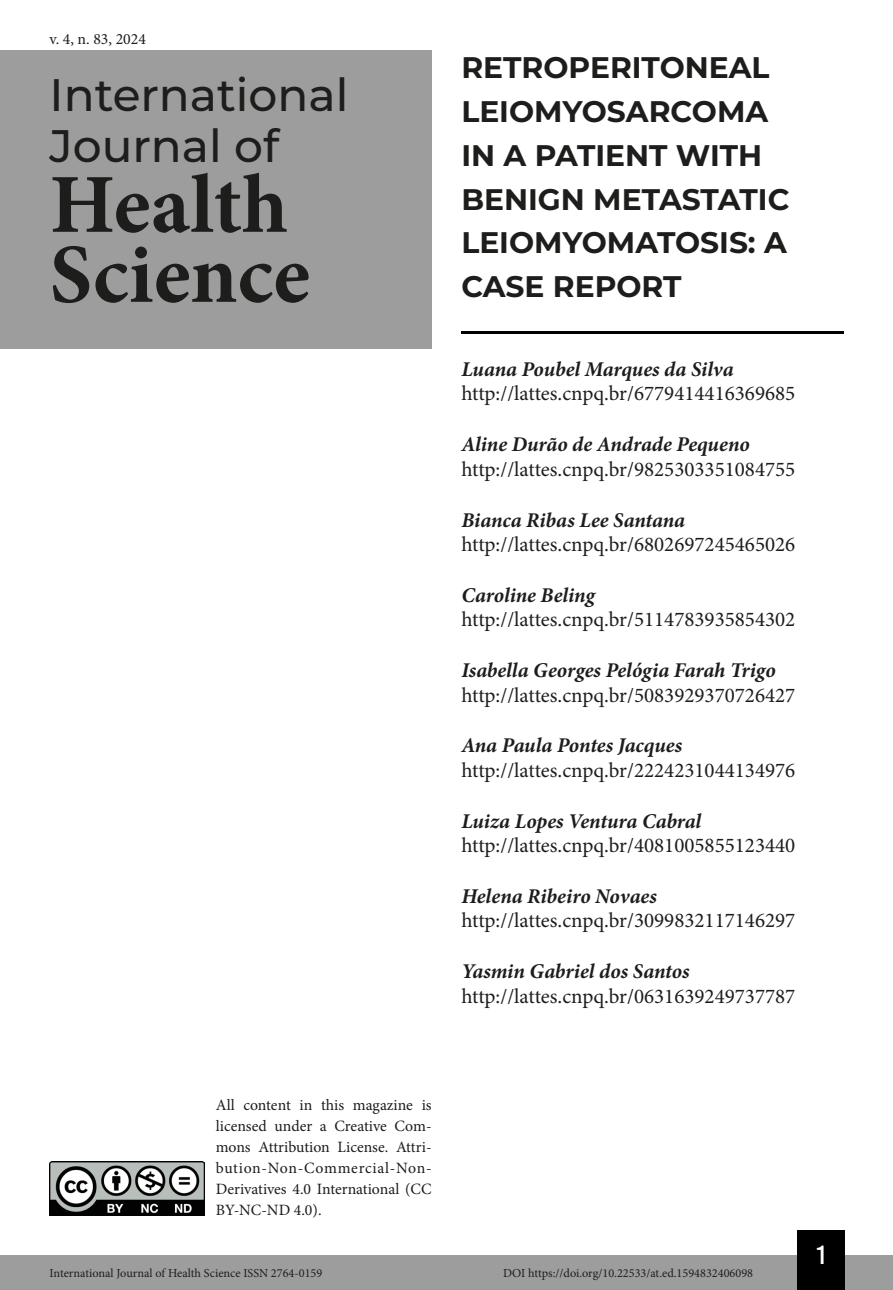
<style>
.page{position:relative;width:893px;height:1290px;background:#fff}
.page>*{position:absolute;margin:0;border:0;box-sizing:border-box;transform-origin:0 0}
.t1{font:700 84px/70px "Minion Pro";color:#1d1d1b}
.t2{font:500 45.5px/50.8px "Montserrat";color:#1d1d1b}
.Título_Artigo{font:700 29.75px/43.8px "Montserrat";color:#1d1d1b}
.t3{font:26.25px "Bebas Kai";color:#fff}
.Infos_autor{font:21px "Minion Pro";color:#1d1d1b}
.Autor{font:italic 700 21px "Minion Pro";letter-spacing:-.005em;color:#1d1d1b}
.t4{font:15.75px/21px "Minion Pro";color:#1d1d1b;text-align:justify}
.t5{font:12.25px "Minion Pro";color:#1d1d1b}
</style>
<div class="page">
<div style="left:0;top:1255px;width:893px;height:35px;background:#9d9d9d"></div>
<div style="left:797px;top:1230px;width:48px;height:60px;background:#000"></div>
<img style="left:50px;top:1161px;width:154px;height:54px">
<div style="left:0;top:50px;width:432px;height:298px;background:#9d9d9d"></div>
<hr style="left:461px;top:331px;width:382px;height:3px;background:#000">
<p class="t4" style="left:50px;top:28px;width:98px">v. 4, n. 83, 2024</p>
<h2 class="t2" style="left:50px;top:68px;width:300px">International<br>Journal of</h2>
<h1 class="t1" style="left:50px;top:169px;width:262px">Health<br>Science</h1>
<p class="Título_Artigo" style="left:461px;top:44px;width:330px">RETROPERITONEAL<br>LEIOMYOSARCOMA<br>IN A PATIENT WITH<br>BENIGN METASTATIC<br>LEIOMYOMATOSIS: A<br>CASE REPORT</p>
<p class="Autor" style="left:461px;top:354px;width:274px">Luana Poubel Marques da Silva</p>
<p class="Infos_autor" style="left:461px;top:380px;width:335px">http://lattes.cnpq.br/6779414416369685</p>
<p class="Autor" style="left:461px;top:429px;width:290px">Aline Durão de Andrade Pequeno</p>
<p class="Infos_autor" style="left:461px;top:455px;width:335px">http://lattes.cnpq.br/9825303351084755</p>
<p class="Autor" style="left:461px;top:505px;width:225px">Bianca Ribas Lee Santana</p>
<p class="Infos_autor" style="left:461px;top:530px;width:335px">http://lattes.cnpq.br/6802697245465026</p>
<p class="Autor" style="left:461px;top:580px;width:135px">Caroline Beling</p>
<p class="Infos_autor" style="left:461px;top:605px;width:335px">http://lattes.cnpq.br/5114783935854302</p>
<p class="Autor" style="left:461px;top:655px;width:316px">Isabella Georges Pelógia Farah Trigo</p>
<p class="Infos_autor" style="left:461px;top:681px;width:335px">http://lattes.cnpq.br/5083929370726427</p>
<p class="Autor" style="left:461px;top:730px;width:222px">Ana Paula Pontes Jacques</p>
<p class="Infos_autor" style="left:461px;top:756px;width:335px">http://lattes.cnpq.br/2224231044134976</p>
<p class="Autor" style="left:461px;top:806px;width:242px">Luiza Lopes Ventura Cabral</p>
<p class="Infos_autor" style="left:461px;top:831px;width:335px">http://lattes.cnpq.br/4081005855123440</p>
<p class="Autor" style="left:461px;top:881px;width:197px">Helena Ribeiro Novaes</p>
<p class="Infos_autor" style="left:461px;top:906px;width:335px">http://lattes.cnpq.br/3099832117146297</p>
<p class="Autor" style="left:461px;top:956px;width:230px">Yasmin Gabriel dos Santos</p>
<p class="Infos_autor" style="left:461px;top:982px;width:335px">http://lattes.cnpq.br/0631639249737787</p>
<p class="t4" style="left:216px;top:1095px;width:217px">All content in this magazine is licensed under a Creative Com&shy;mons Attribution License. Attri&shy;bution-Non-Commercial-Non-Derivatives 4.0 International (CC BY-NC-ND 4.0).</p>
<p class="t5" style="left:50px;top:1265px;width:274px">International Journal of Health Science ISSN 2764-0159</p>
<p class="t5" style="left:503px;top:1265px;width:252px">DOI https://doi.org/10.22533/at.ed.1594832406098</p>
<p class="t3" style="left:817px;top:1241px;width:10px">1</p>
</div>
